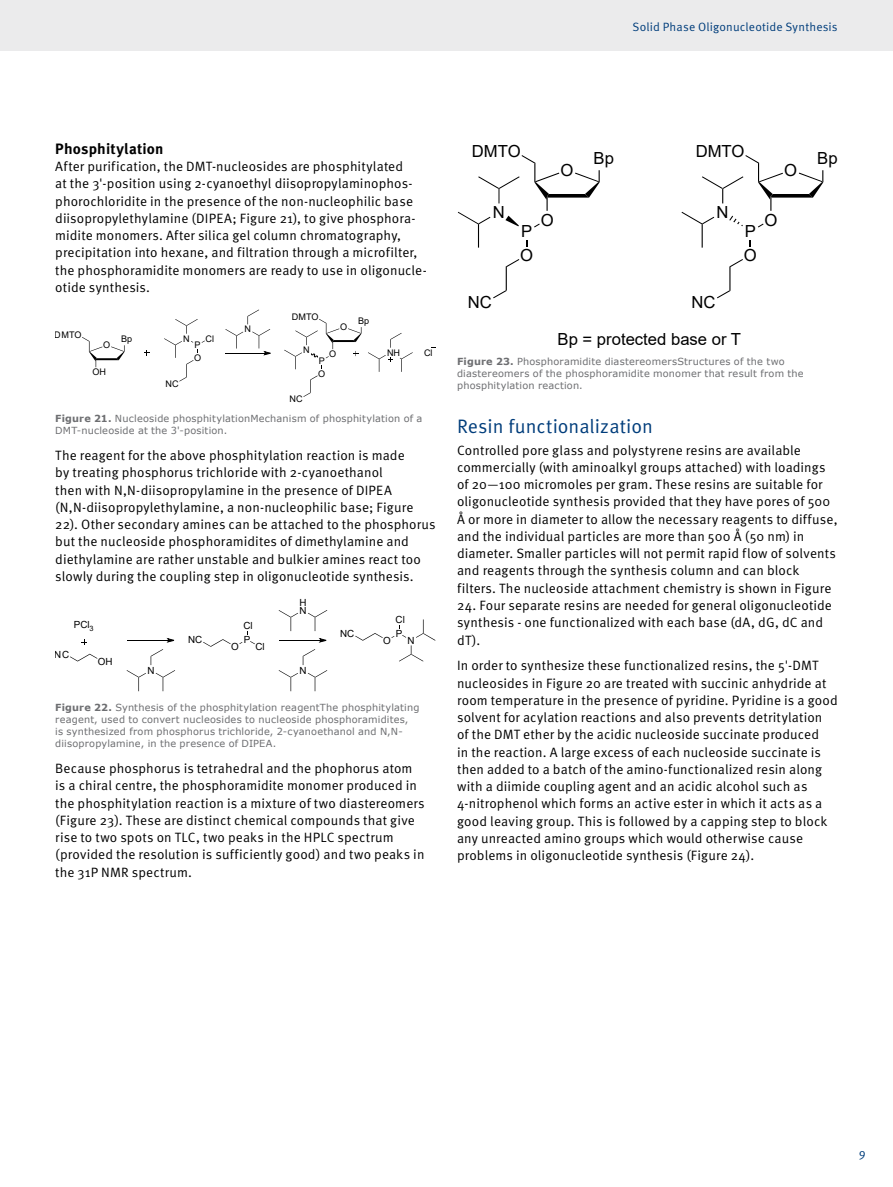
<style>
.page{position:relative;width:893px;height:1187px;background:#fff}
.page>*{position:absolute;margin:0;border:0;box-sizing:border-box;transform-origin:0 0}
.t1{font:19.5px "Meta OT Norm";color:#003d7b}
.t2{font:16.65px "Arial";color:#000}
.t3{font:700 15px "Meta OT";letter-spacing:.01em;color:#000}
.t4{font:13.5px/17.2px "Meta OT Norm";letter-spacing:.005em;color:#000}
.t5{font:12px "Meta OT Norm";letter-spacing:.01em;color:#003d7b}
.t6{font:9.75px/12px "Verdana";letter-spacing:.02em;color:#6d6e71}
.t7{font:9.75px/8.1px "Arial";color:#000}
.t8{font:9.15px "Arial";color:#000}
.s1{font-weight:700}
</style>
<div class="page">
<div style="left:0;top:0;width:893px;height:51px;background:#ebebec"></div>
<svg style="left:82px;top:337px;width:43px;height:30px"></svg>
<svg style="left:225px;top:309px;width:45px;height:46px"></svg>
<svg style="left:303px;top:375px;width:15px;height:22px"></svg>
<svg style="left:164px;top:319px;width:41px;height:62px"></svg>
<svg style="left:368px;top:333px;width:45px;height:39px"></svg>
<svg style="left:284px;top:319px;width:78px;height:50px"></svg>
<svg style="left:70px;top:653px;width:27px;height:8px"></svg>
<svg style="left:203px;top:639px;width:28px;height:7px"></svg>
<svg style="left:308px;top:610px;width:19px;height:21px"></svg>
<svg style="left:279px;top:610px;width:19px;height:21px"></svg>
<svg style="left:355px;top:633px;width:28px;height:7px"></svg>
<svg style="left:391px;top:619px;width:44px;height:42px"></svg>
<svg style="left:279px;top:649px;width:48px;height:42px"></svg>
<hr style="left:280px;top:640px;width:41px;height:1px;background:#000">
<svg style="left:320px;top:638px;width:6px;height:4px"></svg>
<svg style="left:127px;top:649px;width:48px;height:42px"></svg>
<hr style="left:128px;top:640px;width:41px;height:1px;background:#000">
<svg style="left:168px;top:638px;width:6px;height:4px"></svg>
<svg style="left:493px;top:259px;width:26px;height:39px"></svg>
<svg style="left:458px;top:155px;width:142px;height:92px"></svg>
<svg style="left:717px;top:259px;width:26px;height:39px"></svg>
<svg style="left:681px;top:155px;width:142px;height:92px"></svg>
<p class="t5" style="left:632px;top:20px;width:207px">Solid Phase Oligonucleotide Synthesis</p>
<p class="t3" style="left:55px;top:140px;width:110px">Phosphitylation</p>
<p class="t4" style="left:55px;top:158px;width:373px">After purification, the DMT-nucleosides are phosphitylated<br>at the 3'-position using 2-cyanoethyl diisopropylaminophos&shy;phorochloridite in the presence of the non-nucleophilic base diisopropylethylamine (DIPEA; Figure 21), to give phosphora&shy;midite monomers. After silica gel column chromatography, precipitation into hexane, and filtration through a microfilter, the phosphoramidite monomers are ready to use in oligonucle&shy;otide synthesis.</p>
<p class="t8" style="left:55px;top:328px;width:28px">DMTO</p>
<p class="t8" style="left:103px;top:339px;width:9px">O</p>
<p class="t8" style="left:92px;top:366px;width:15px">OH</p>
<p class="t8" style="left:121px;top:332px;width:13px">Bp</p>
<p class="t8" style="left:205px;top:332px;width:10px">Cl</p>
<p class="t8" style="left:183px;top:332px;width:8px">N</p>
<p class="t8" style="left:195px;top:338px;width:8px">P</p>
<p class="t8" style="left:165px;top:377px;width:15px">NC</p>
<p class="t8" style="left:194px;top:351px;width:9px">O</p>
<p class="t8" style="left:292px;top:310px;width:28px">DMTO</p>
<p class="t8" style="left:245px;top:323px;width:8px">N</p>
<p class="t8" style="left:340px;top:321px;width:9px">O</p>
<p class="t8" style="left:329px;top:348px;width:9px">O</p>
<p class="t8" style="left:303px;top:344px;width:8px">N</p>
<p class="t8" style="left:319px;top:354px;width:8px">P</p>
<p class="t8" style="left:290px;top:393px;width:15px">NC</p>
<p class="t8" style="left:318px;top:367px;width:9px">O</p>
<p class="t8" style="left:358px;top:314px;width:13px">Bp</p>
<p class="t8" style="left:387px;top:346px;width:15px">NH</p>
<p class="t8" style="left:424px;top:346px;width:10px">Cl</p>
<p class="t6" style="left:55px;top:412px;width:369px"><span class="s1">Figure 21.</span> Nucleoside phosphitylationMechanism of phosphitylation of a<br>DMT-nucleoside at the 3'-position.</p>
<p class="t4" style="left:55px;top:447px;width:382px">The reagent for the above phosphitylation reaction is made<br>by treating phosphorus trichloride with 2-cyanoethanol<br>then with N,N-diisopropylamine in the presence of DIPEA (N,N-diisopropylethylamine, a non-nucleophilic base; Figure 22). Other secondary amines can be attached to the phosphorus but the nucleoside phosphoramidites of dimethylamine and diethylamine are rather unstable and bulkier amines react too slowly during the coupling step in oligonucleotide synthesis.</p>
<p class="t7" style="left:74px;top:621px;width:21px">PCl<sub>3</sub></p>
<p class="t7" style="left:55px;top:650px;width:16px">NC</p>
<p class="t7" style="left:98px;top:657px;width:16px">OH</p>
<p class="t7" style="left:188px;top:635px;width:16px">NC</p>
<p class="t7" style="left:243px;top:621px;width:11px">Cl</p>
<p class="t7" style="left:244px;top:635px;width:8px">P</p>
<p class="t7" style="left:231px;top:642px;width:9px">O</p>
<p class="t7" style="left:256px;top:642px;width:11px">Cl</p>
<p class="t7" style="left:299px;top:598px;width:9px">H<br>N</p>
<p class="t7" style="left:147px;top:666px;width:9px">N</p>
<p class="t7" style="left:299px;top:666px;width:9px">N</p>
<p class="t7" style="left:340px;top:629px;width:16px">NC</p>
<p class="t7" style="left:396px;top:615px;width:11px">Cl</p>
<p class="t7" style="left:396px;top:629px;width:8px">P</p>
<p class="t7" style="left:383px;top:636px;width:9px">O</p>
<p class="t7" style="left:408px;top:636px;width:9px">N</p>
<p class="t6" style="left:55px;top:701px;width:366px"><span class="s1">Figure 22.</span> Synthesis of the phosphitylation reagentThe phosphitylating reagent, used to convert nucleosides to nucleoside phosphoramidites,<br>is synthesized from phosphorus trichloride, 2-cyanoethanol and N,N&shy;diisopropylamine, in the presence of DIPEA.</p>
<p class="t4" style="left:55px;top:760px;width:371px">Because phosphorus is tetrahedral and the phophorus atom is a chiral centre, the phosphoramidite monomer produced in the phosphitylation reaction is a mixture of two diastereomers (Figure 23). These are distinct chemical compounds that give rise to two spots on TLC, two peaks in the HPLC spectrum (provided the resolution is sufficiently good) and two peaks in the 31P NMR spectrum.</p>
<p class="t2" style="left:472px;top:140px;width:50px">DMTO</p>
<p class="t2" style="left:561px;top:159px;width:14px">O</p>
<p class="t2" style="left:593px;top:147px;width:22px">Bp</p>
<p class="t2" style="left:696px;top:140px;width:50px">DMTO</p>
<p class="t2" style="left:784px;top:159px;width:14px">O</p>
<p class="t2" style="left:817px;top:147px;width:22px">Bp</p>
<p class="t2" style="left:493px;top:201px;width:14px">N</p>
<p class="t2" style="left:521px;top:220px;width:13px">P</p>
<p class="t2" style="left:541px;top:208px;width:14px">O</p>
<p class="t2" style="left:717px;top:201px;width:14px">N</p>
<p class="t2" style="left:745px;top:220px;width:13px">P</p>
<p class="t2" style="left:764px;top:208px;width:14px">O</p>
<p class="t2" style="left:520px;top:244px;width:14px">O</p>
<p class="t2" style="left:744px;top:244px;width:14px">O</p>
<p class="t2" style="left:468px;top:291px;width:26px">NC</p>
<p class="t2" style="left:691px;top:291px;width:26px">NC</p>
<p class="t2" style="left:558px;top:327px;width:185px">Bp = protected base or T</p>
<p class="t6" style="left:457px;top:355px;width:348px"><span class="s1">Figure 23.</span> Phosphoramidite diastereomersStructures of the two diastereomers of the phosphoramidite monomer that result from the phosphitylation reaction.</p>
<h1 class="t1" style="left:457px;top:415px;width:197px">Resin functionalization</h1>
<p class="t4" style="left:457px;top:441px;width:382px">Controlled pore glass and polystyrene resins are available commercially (with aminoalkyl groups attached) with loadings of 20—100 micromoles per gram. These resins are suitable for oligonucleotide synthesis provided that they have pores of 500<br>Å or more in diameter to allow the necessary reagents to diffuse, and the individual particles are more than 500 Å (50 nm) in diameter. Smaller particles will not permit rapid flow of solvents and reagents through the synthesis column and can block filters. The nucleoside attachment chemistry is shown in Figure</p>
<p class="t4" style="left:457px;top:597px;width:376px">24. Four separate resins are needed for general oligonucleotide synthesis - one functionalized with each base (dA, dG, dC and dT).</p>
<p class="t4" style="left:457px;top:657px;width:382px">In order to synthesize these functionalized resins, the 5'-DMT nucleosides in Figure 20 are treated with succinic anhydride at room temperature in the presence of pyridine. Pyridine is a good solvent for acylation reactions and also prevents detritylation<br>of the DMT ether by the acidic nucleoside succinate produced<br>in the reaction. A large excess of each nucleoside succinate is then added to a batch of the amino-functionalized resin along with a diimide coupling agent and an acidic alcohol such as 4-nitrophenol which forms an active ester in which it acts as a good leaving group. This is followed by a capping step to block any unreacted amino groups which would otherwise cause problems in oligonucleotide synthesis (Figure 24).</p>
<p class="t5" style="left:859px;top:1148px;width:8px">9</p>
</div>
